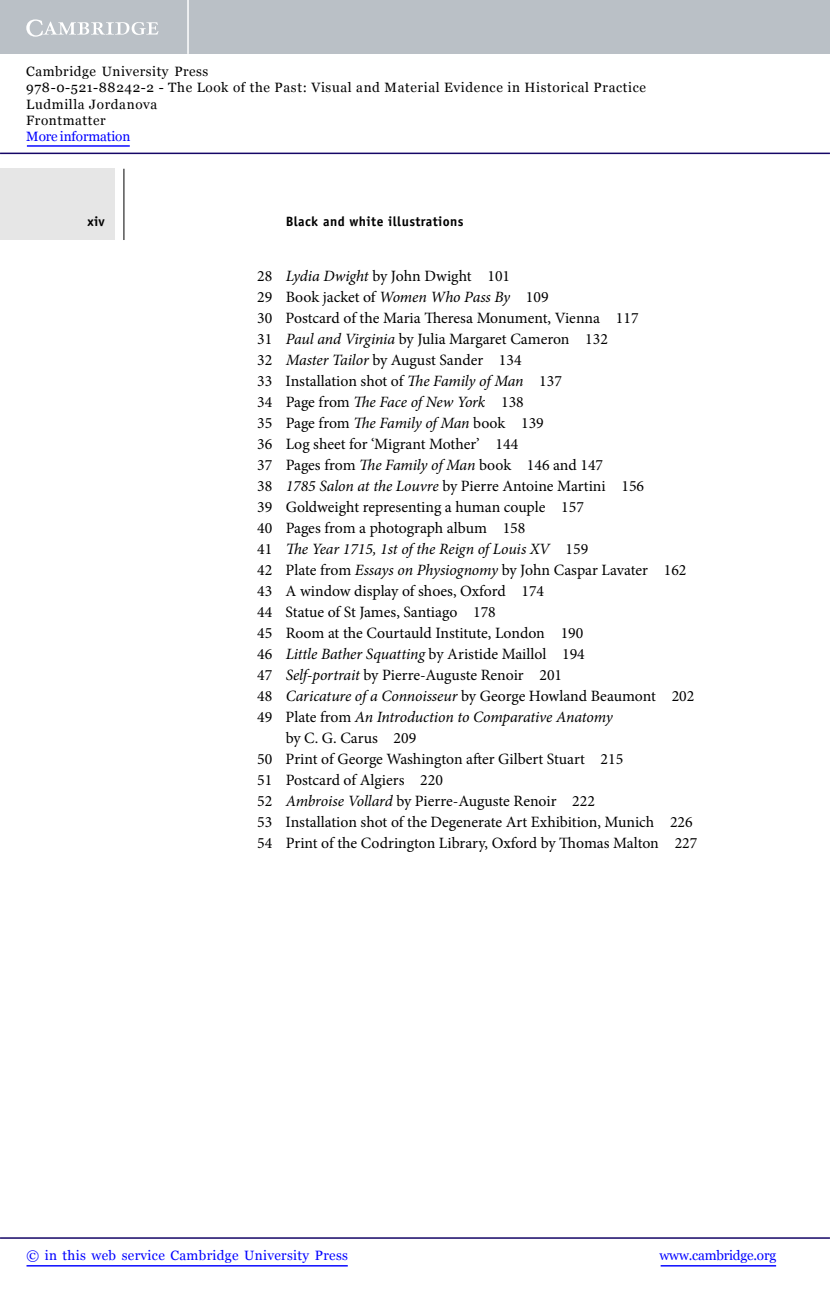
<style>
.page{position:relative;width:830px;height:1289px;background:#fff}
.page>*{position:absolute;margin:0;border:0;box-sizing:border-box;transform-origin:0 0}
.t1{font:15.75px "Minion Pro";color:#000}
.t2{font:italic 15.75px "Minion Pro";letter-spacing:-.01em;color:#000}
.t3{font:13.5px/16.2px "Georgia";letter-spacing:.045em;color:#000}
.t4{font:13.5px "Georgia";letter-spacing:.025em;color:#00f}
.t5{font:700 13.5px "Officina Sans";letter-spacing:.03em;color:#000}
.t6{font:13.5px "Georgia";letter-spacing:-.015em;color:#00f}
.t7{font:13.5px "Georgia";letter-spacing:-.01em;color:#00f}
.s1{font-style:italic}
.s2{font-style:normal}
</style>
<div class="page">
<hr style="left:123px;top:169px;width:1px;height:71px;background:#000">
<div style="left:0;top:169px;width:114px;height:71px;background:#e6e6e6"></div>
<div style="left:0;top:0;width:829px;height:54px;background:#bac0c6"></div>
<svg style="left:26px;top:19px;width:132px;height:18px"></svg>
<hr style="left:187px;top:0;width:2px;height:54px;background:#fff">
<hr style="left:0;top:153px;width:829px;height:1px;background:#150666">
<hr style="left:27px;top:145px;width:103px;height:2px;background:#00f">
<hr style="left:660px;top:1265px;width:115px;height:1px;background:#00f">
<hr style="left:0;top:1237px;width:829px;height:2px;background:#150666">
<hr style="left:26px;top:1265px;width:321px;height:1px;background:#00f">
<p class="t3" style="left:26px;top:64px;width:621px">Cambridge University Press<br>978-0-521-88242-2 - The Look of the Past: Visual and Material Evidence in Historical Practice Ludmilla Jordanova<br>Frontmatter</p>
<p class="t7" style="left:26px;top:128px;width:105px">More information</p>
<p class="t5" style="left:87px;top:217px;width:19px">xiv</p>
<p class="t5" style="left:285px;top:217px;width:179px">Black and white illustrations</p>
<p class="t1" style="left:257px;top:269px;width:254px">28 <span class="s1">Lydia Dwight</span> by John Dwight 101</p>
<p class="t1" style="left:257px;top:290px;width:293px">29 Book jacket of <span class="s1">Women Who Pass By</span> 109</p>
<p class="t1" style="left:257px;top:311px;width:383px">30 Postcard of the Maria Theresa Monument, Vienna 117</p>
<p class="t1" style="left:257px;top:332px;width:352px">31 <span class="s1">Paul and Virginia</span> by Julia Margaret Cameron 132</p>
<p class="t1" style="left:257px;top:353px;width:266px">32 <span class="s1">Master Tailor</span> by August Sander 134</p>
<p class="t1" style="left:257px;top:374px;width:306px">33 Installation shot of <span class="s1">The Family of Man</span> 137</p>
<p class="t2" style="left:257px;top:395px;width:268px"><span class="s2">34 Page from</span> The Face of New York <span class="s2">138</span></p>
<p class="t1" style="left:257px;top:416px;width:288px">35 Page from <span class="s1">The Family of Man</span> book 139</p>
<p class="t1" style="left:257px;top:437px;width:262px">36 Log sheet for ‘Migrant Mother’ 144</p>
<p class="t1" style="left:257px;top:458px;width:347px">37 Pages from <span class="s1">The Family of Man</span> book 146 and 147</p>
<p class="t1" style="left:257px;top:479px;width:388px">38 <span class="s1">1785 Salon at the Louvre</span> by Pierre Antoine Martini 156</p>
<p class="t1" style="left:257px;top:500px;width:328px">39 Goldweight representing a human couple 157</p>
<p class="t1" style="left:257px;top:521px;width:270px">40 Pages from a photograph album 158</p>
<p class="t2" style="left:257px;top:542px;width:332px"><span class="s2">41</span> The Year 1715, 1st of the Reign of Louis XV <span class="s2">159</span></p>
<p class="t1" style="left:257px;top:563px;width:430px">42 Plate from <span class="s1">Essays on Physiognomy</span> by John Caspar Lavater 162</p>
<p class="t1" style="left:257px;top:584px;width:288px">43 A window display of shoes, Oxford 174</p>
<p class="t1" style="left:257px;top:605px;width:240px">44 Statue of St James, Santiago 178</p>
<p class="t1" style="left:257px;top:626px;width:327px">45 Room at the Courtauld Institute, London 190</p>
<p class="t1" style="left:257px;top:647px;width:329px">46 <span class="s1">Little Bather Squatting</span> by Aristide Maillol 194</p>
<p class="t1" style="left:257px;top:668px;width:306px">47 <span class="s1">Self-portrait</span> by Pierre-Auguste Renoir 201</p>
<p class="t1" style="left:257px;top:689px;width:438px">48 <span class="s1">Caricature of a Connoisseur</span> by George Howland Beaumont 202</p>
<p class="t2" style="left:257px;top:710px;width:357px"><span class="s2">49 Plate from</span> An Introduction to Comparative Anatomy</p>
<p class="t1" style="left:285px;top:731px;width:132px">by C. G. Carus 209</p>
<p class="t1" style="left:257px;top:752px;width:367px">50 Print of George Washington after Gilbert Stuart 215</p>
<p class="t1" style="left:257px;top:773px;width:187px">51 Postcard of Algiers 220</p>
<p class="t1" style="left:257px;top:794px;width:339px">52 <span class="s1">Ambroise Vollard</span> by Pierre-Auguste Renoir 222</p>
<p class="t1" style="left:257px;top:815px;width:437px">53 Installation shot of the Degenerate Art Exhibition, Munich 226</p>
<p class="t1" style="left:257px;top:836px;width:441px">54 Print of the Codrington Library, Oxford by Thomas Malton 227</p>
<p class="t4" style="left:26px;top:1247px;width:323px">© in this web service Cambridge University Press</p>
<p class="t6" style="left:659px;top:1247px;width:118px">www.cambridge.org</p>
</div>
